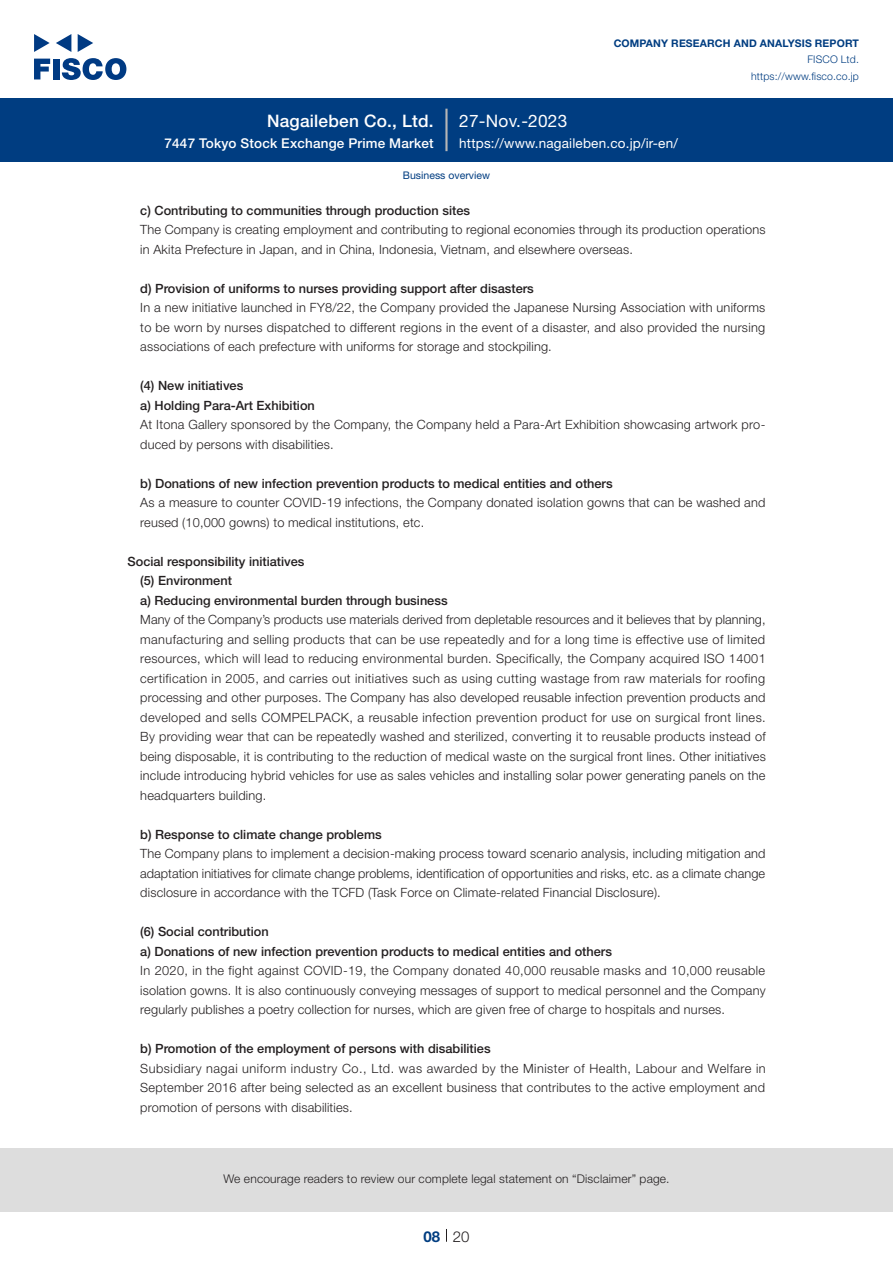
<style>
.page{position:relative;width:893px;height:1263px;background:#fff}
.page>*{position:absolute;margin:0;border:0;box-sizing:border-box;transform-origin:0 0}
.t1{font:500 17.25px "Helvetica Neue LT Std";letter-spacing:.015em;color:#fff}
.t2{font:17.25px "Helvetica Neue LT Std";letter-spacing:.015em;color:#fff}
.t3{font:300 15px "Helvetica Neue LT Std";color:#231f20}
.t4{font:700 15px "Helvetica Neue LT Std";color:#003d81}
.t5{font:13.5px "Helvetica Neue LT Std";letter-spacing:.015em;color:#fff}
.t6{font:500 13.5px "Helvetica Neue LT Std";letter-spacing:.015em;color:#fff}
.t7{font:300 12.75px/19.5px "Helvetica Neue LT Std";letter-spacing:.015em;color:#231f20;text-align:justify}
.t8{font:500 12.75px/19.5px "Helvetica Neue LT Std";color:#231f20}
.t9{font:300 12px "Helvetica Neue LT Std";letter-spacing:.015em;color:#231f20}
.t10{font:700 10.5px "Helvetica Neue LT Std";letter-spacing:.015em;color:#003d81}
.t11{font:300 10.5px/16.5px "Helvetica Neue LT Std";letter-spacing:.015em;color:#003d81;text-align:right}
.t12{font:10.5px "Helvetica Neue LT Std";color:#003d81}
</style>
<div class="page">
<div style="left:0;top:1148px;width:893px;height:64px;background:#ddd"></div>
<svg style="left:34px;top:59px;width:16px;height:20px"></svg>
<div style="left:53px;top:59px;width:6px;height:20px;background:#003a83"></div>
<svg style="left:62px;top:58px;width:64px;height:22px"></svg>
<svg style="left:34px;top:34px;width:16px;height:18px"></svg>
<svg style="left:78px;top:34px;width:15px;height:18px"></svg>
<svg style="left:56px;top:34px;width:15px;height:18px"></svg>
<div style="left:0;top:98px;width:893px;height:64px;background:#003d81"></div>
<hr style="left:445px;top:109px;width:3px;height:42px;background:#b5b5b6">
<svg style="left:446px;top:1229px;width:1px;height:13px"></svg>
<h1 class="t1" style="left:267px;top:110px;width:168px">Nagaileben Co., Ltd.</h1>
<p class="t6" style="left:165px;top:135px;width:271px">7447 Tokyo Stock Exchange Prime Market</p>
<h1 class="t2" style="left:459px;top:110px;width:110px">27-Nov.-2023</h1>
<p class="t10" style="left:614px;top:37px;width:247px">COMPANY RESEARCH AND ANALYSIS REPORT</p>
<p class="t11" style="left:751px;top:51px;width:109px">FISCO Ltd. https://www.fisco.co j p.</p>
<p class="t5" style="left:459px;top:135px;width:220px">https://www.nagaileben. c o j p. -i r/ e n /</p>
<p class="t12" style="left:403px;top:169px;width:89px">Business overview</p>
<p class="t8" style="left:140px;top:200px;width:331px">c) Contributing to communities through production sites</p>
<p class="t7" style="left:140px;top:220px;width:627px">The Company is creating employment and contributing to regional economies through its production operations in Akita Prefecture in Japan, and in China, Indonesia, Vietnam, and elsewhere overseas.</p>
<p class="t8" style="left:140px;top:278px;width:395px">d) Provision of uniforms to nurses providing support after disasters</p>
<p class="t7" style="left:140px;top:298px;width:626px">In a new initiative launched in FY8/22, the Company provided the Japanese Nursing Association with uniforms to be worn by nurses dispatched to different regions in the event of a disaster, and also provided the nursing associations of each prefecture with uniforms for storage and stockpiling.</p>
<p class="t8" style="left:140px;top:376px;width:176px">4( ) New initiatives<br>a) Holding Para-Art Exhibition</p>
<p class="t7" style="left:140px;top:434px;width:195px">duced by persons with disabilities.</p>
<p class="t7" style="left:140px;top:415px;width:627px">At Itona Gallery sponsored by the Company, the Company held a Para-Art Exhibition showcasing artwork pro-</p>
<p class="t8" style="left:140px;top:473px;width:474px">b) Donations of new infection prevention products to medical entities and others</p>
<p class="t7" style="left:140px;top:493px;width:627px">As a measure to counter COVID-19 infections, the Company donated isolation gowns that can be washed and reused (10,000 gowns) to medical institutions, etc.</p>
<p class="t8" style="left:140px;top:551px;width:309px;text-indent:-13px">Social responsibility initiatives<br>5( ) Environment<br>a) Reducing environmental burden through business</p>
<p class="t7" style="left:140px;top:610px;width:627px">Many of the Company s’ products use materials derived from depletable resources and it believes that by planning, manufacturing and selling products that can be use repeatedly and for a long time is effective use of limited resources, which will lead to reducing environmental burden. Specifically, the Company acquired ISO 14001 certification in 2005, and carries out initiatives such as using cutting wastage from raw materials for roofing processing and other purposes. The Company has also developed reusable infection prevention products and developed and sells COMPELPACK a, reusable infection prevention product for use on surgical front lines.<br>By providing wear that can be repeatedly washed and sterilized, converting it to reusable products instead of being disposable isit, contributing to the reduction of medical waste on the surgical front lines. Other initiatives include introducing hybrid vehicles for use as sales vehicles and installing solar power generating panels on the headquarters building.</p>
<p class="t8" style="left:140px;top:824px;width:243px">b) Response to climate change problems</p>
<p class="t7" style="left:140px;top:844px;width:627px">The Company plans to implement a decision-making process toward scenario analysis, including mitigation and adaptation initiatives for climate change problems, identification of opportunities and risks, etc. as a climate change disclosure in accordance with the TCFD (Task Force on Climate-related Financial Disclosure .(</p>
<p class="t8" style="left:140px;top:922px;width:473px">6( ) Social contribution<br>a) Donations of new infection prevention products to medical entities and others</p>
<p class="t7" style="left:140px;top:961px;width:627px">In 2020, in the fight against COVID-19, the Company donated 40,000 reusable masks and 10,000 reusable isolation gowns isIt. also continuously conveying messages of support to medical personnel and the Company regularly publishes a poetry collection for nurses, which are given free of charge to hospitals and nurses.</p>
<p class="t8" style="left:140px;top:1039px;width:352px">b) Promotion of the employment of persons with disabilities</p>
<p class="t7" style="left:140px;top:1058px;width:627px">Subsidiary nagai uniform industry Co., Ltd. was awarded by the Minister of Health, Labour and Welfare in September 2016 after being selected as an excellent business that contributes to the active employment and promotion of persons with disabilities.</p>
<p class="t9" style="left:223px;top:1171px;width:448px">We encourage readers to review our complete legal statement on “Disclaimer” page.</p>
<p class="t4" style="left:423px;top:1227px;width:18px">08</p>
<p class="t3" style="left:453px;top:1227px;width:18px">20</p>
</div>
